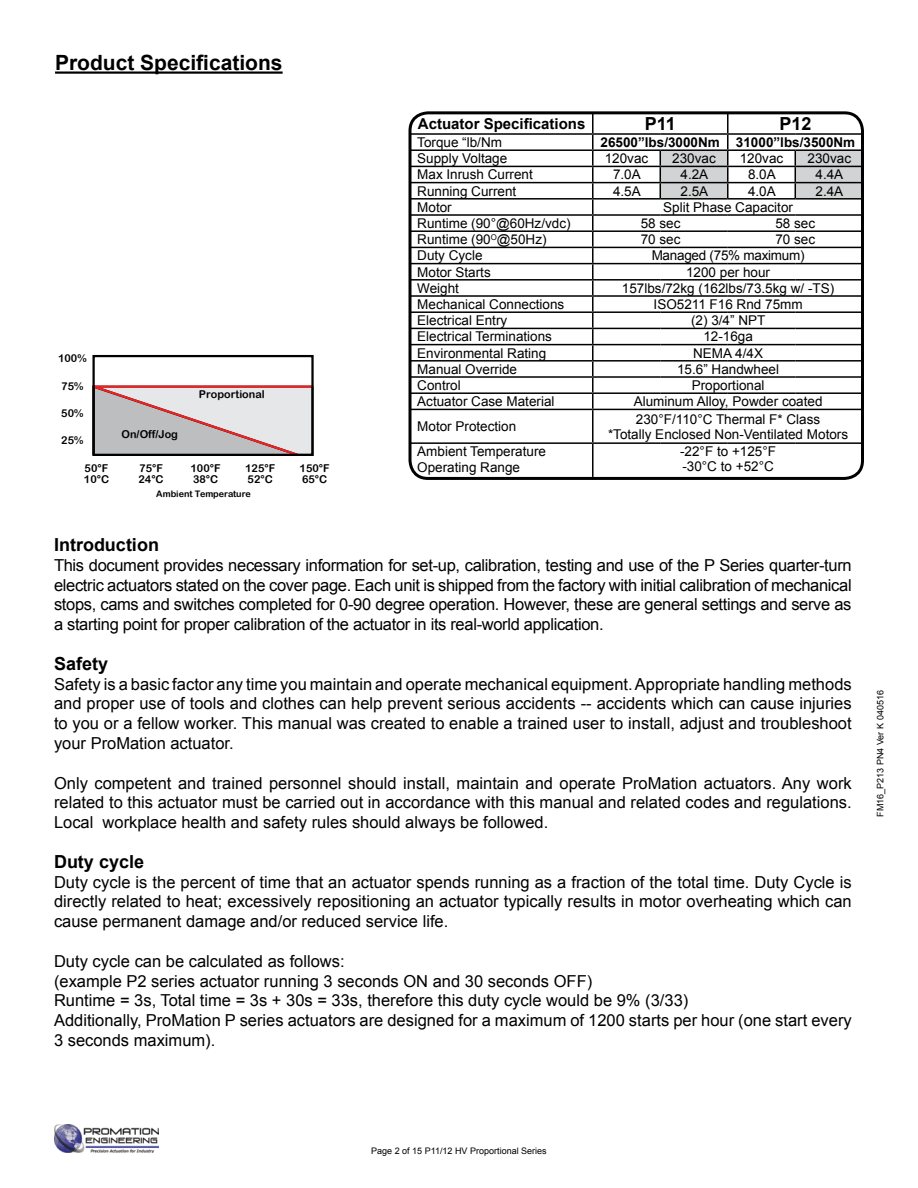
<style>
.page{position:relative;width:918px;height:1188px;background:#fff}
.page>*{position:absolute;margin:0;border:0;box-sizing:border-box;transform-origin:0 0}
.t1{font:700 21px "Arial";color:#000}
.t2{font:700 18px "Arial";color:#000}
.t3{font:16.5px/19.8px "Arial";color:#000;text-align:justify}
.t4{font:700 15px "Arial";color:#000}
.t5{font:13.5px/15px "Arial";color:#000}
.t6{font:700 13.5px "Arial";color:#000}
.t7{font:13.5px "Arial";letter-spacing:-.02em;color:#000}
.t8{font:10.8px/11.7px "Arial Rounded MT Bold";color:#010101}
.t9{font:10.5px/9px "Arial";color:#000}
.t10{font:9px "Arial";color:#000}
.t11{font:9px "Arial Rounded MT Bold";color:#000}
</style>
<div class="page">
<img style="left:54px;top:1124px;width:105px;height:28px">
<div style="left:94px;top:387px;width:219px;height:68px;background:#e6e7e8"></div>
<hr style="left:94px;top:385px;width:219px;height:3px;background:#ed2224">
<svg style="left:95px;top:385px;width:205px;height:68px"></svg>
<div style="left:92px;top:355px;width:222px;height:101px;border:2px solid #010101"></div>
<hr style="left:411px;top:133px;width:182px;height:2px;background:#000">
<hr style="left:411px;top:149px;width:182px;height:2px;background:#000">
<hr style="left:411px;top:166px;width:182px;height:1px;background:#000">
<hr style="left:411px;top:182px;width:182px;height:1px;background:#000">
<hr style="left:411px;top:198px;width:182px;height:2px;background:#000">
<hr style="left:411px;top:214px;width:182px;height:2px;background:#000">
<hr style="left:411px;top:230px;width:182px;height:2px;background:#000">
<hr style="left:411px;top:247px;width:182px;height:1px;background:#000">
<hr style="left:411px;top:263px;width:182px;height:1px;background:#000">
<hr style="left:411px;top:279px;width:182px;height:2px;background:#000">
<hr style="left:411px;top:295px;width:182px;height:2px;background:#000">
<hr style="left:411px;top:311px;width:182px;height:2px;background:#000">
<hr style="left:411px;top:328px;width:182px;height:1px;background:#000">
<hr style="left:411px;top:344px;width:182px;height:1px;background:#000">
<hr style="left:411px;top:360px;width:182px;height:2px;background:#000">
<hr style="left:411px;top:376px;width:182px;height:2px;background:#000">
<hr style="left:411px;top:392px;width:182px;height:2px;background:#000">
<hr style="left:411px;top:409px;width:182px;height:1px;background:#000">
<hr style="left:593px;top:409px;width:67px;height:1px;background:#000">
<hr style="left:592px;top:410px;width:2px;height:32px;background:#000">
<hr style="left:660px;top:409px;width:68px;height:1px;background:#000">
<hr style="left:728px;top:409px;width:67px;height:1px;background:#000">
<hr style="left:795px;top:409px;width:68px;height:1px;background:#000">
<hr style="left:411px;top:442px;width:182px;height:2px;background:#000">
<hr style="left:593px;top:442px;width:67px;height:2px;background:#000">
<hr style="left:592px;top:444px;width:2px;height:33px;background:#000">
<hr style="left:660px;top:442px;width:68px;height:2px;background:#000">
<hr style="left:728px;top:442px;width:67px;height:2px;background:#000">
<hr style="left:795px;top:442px;width:68px;height:2px;background:#000">
<svg style="left:592px;top:115px;width:268px;height:294px"></svg>
<hr style="left:593px;top:166px;width:67px;height:1px;background:#000">
<hr style="left:660px;top:166px;width:68px;height:1px;background:#000">
<hr style="left:728px;top:166px;width:67px;height:1px;background:#000">
<hr style="left:795px;top:166px;width:69px;height:1px;background:#000">
<hr style="left:593px;top:182px;width:67px;height:1px;background:#000">
<hr style="left:660px;top:182px;width:68px;height:1px;background:#000">
<hr style="left:728px;top:182px;width:67px;height:1px;background:#000">
<hr style="left:795px;top:182px;width:69px;height:1px;background:#000">
<hr style="left:593px;top:198px;width:67px;height:2px;background:#000">
<hr style="left:660px;top:198px;width:68px;height:2px;background:#000">
<hr style="left:728px;top:198px;width:67px;height:2px;background:#000">
<hr style="left:795px;top:198px;width:69px;height:2px;background:#000">
<div style="left:409px;top:111px;width:455px;height:369px;border:3px solid #000;border-radius:18px"></div>
<hr style="left:55px;top:71px;width:228px;height:3px;background:#000">
<p class="t1" style="left:55px;top:49px;width:229px">Product Specifications</p>
<p class="t8" style="left:58px;top:353px;width:30px">100%</p>
<p class="t8" style="left:61px;top:380px;width:24px">75%</p>
<p class="t8" style="left:61px;top:407px;width:24px">50%</p>
<p class="t8" style="left:61px;top:435px;width:24px">25%</p>
<p class="t8" style="left:122px;top:428px;width:58px">On/Off/Jog</p>
<p class="t8" style="left:199px;top:388px;width:67px">Proportional</p>
<p class="t8" style="left:84px;top:462px;width:27px">50°F<br>10°C</p>
<p class="t8" style="left:139px;top:462px;width:27px">75°F<br>24°C</p>
<p class="t8" style="left:191px;top:462px;width:32px">100°F<br>38°C</p>
<p class="t8" style="left:245px;top:462px;width:32px">125°F<br>52°C</p>
<p class="t8" style="left:300px;top:462px;width:32px">150°F<br>65°C</p>
<p class="t4" style="left:418px;top:114px;width:169px">Actuator Specifications</p>
<p class="t2" style="left:645px;top:112px;width:33px">P11</p>
<p class="t2" style="left:780px;top:112px;width:34px">P12</p>
<p class="t5" style="left:417px;top:135px;width:86px">Torque “lb/Nm</p>
<p class="t6" style="left:601px;top:133px;width:256px">26500”lbs/3000Nm 31000”lbs/3500Nm</p>
<p class="t5" style="left:417px;top:151px;width:92px">Supply Voltage</p>
<p class="t5" style="left:605px;top:151px;width:45px">120vac</p>
<p class="t5" style="left:672px;top:151px;width:45px">230vac</p>
<p class="t5" style="left:740px;top:151px;width:45px">120vac</p>
<p class="t5" style="left:808px;top:151px;width:45px">230vac</p>
<p class="t5" style="left:417px;top:167px;width:117px">Max Inrush Current</p>
<p class="t5" style="left:613px;top:167px;width:29px">7.0A</p>
<p class="t5" style="left:681px;top:167px;width:29px">4.2A</p>
<p class="t5" style="left:748px;top:167px;width:29px">8.0A</p>
<p class="t5" style="left:816px;top:167px;width:29px">4.4A</p>
<p class="t5" style="left:417px;top:184px;width:101px">Running Current</p>
<p class="t5" style="left:613px;top:184px;width:29px">4.5A</p>
<p class="t5" style="left:681px;top:184px;width:29px">2.5A</p>
<p class="t5" style="left:748px;top:184px;width:29px">4.0A</p>
<p class="t5" style="left:816px;top:184px;width:29px">2.4A</p>
<p class="t5" style="left:417px;top:200px;width:36px">Motor</p>
<p class="t5" style="left:663px;top:200px;width:131px">Split Phase Capacitor</p>
<p class="t5" style="left:417px;top:216px;width:155px">Runtime (90°@60Hz/vdc)</p>
<p class="t5" style="left:641px;top:216px;width:41px">58 sec</p>
<p class="t5" style="left:775px;top:216px;width:41px">58 sec</p>
<p class="t5" style="left:417px;top:232px;width:131px">Runtime (90<sup>O</sup>@50Hz)</p>
<p class="t5" style="left:641px;top:232px;width:41px">70 sec</p>
<p class="t5" style="left:775px;top:232px;width:41px">70 sec</p>
<p class="t5" style="left:417px;top:248px;width:67px">Duty Cycle</p>
<p class="t7" style="left:652px;top:247px;width:154px">Managed (75% maximum)</p>
<p class="t5" style="left:417px;top:265px;width:75px">Motor Starts</p>
<p class="t5" style="left:686px;top:265px;width:86px">1200 per hour</p>
<p class="t5" style="left:417px;top:281px;width:43px">Weight</p>
<p class="t5" style="left:622px;top:281px;width:214px">157lbs/72kg (162lbs/73.5kg w/ -TS)</p>
<p class="t5" style="left:417px;top:297px;width:149px">Mechanical Connections</p>
<p class="t5" style="left:654px;top:297px;width:151px">ISO5211 F16 Rnd 75mm</p>
<p class="t5" style="left:417px;top:313px;width:92px">Electrical Entry</p>
<p class="t5" style="left:691px;top:313px;width:76px">(2) 3/4” NPT</p>
<p class="t5" style="left:417px;top:329px;width:136px">Electrical Terminations</p>
<p class="t5" style="left:703px;top:329px;width:51px">12-16ga</p>
<p class="t5" style="left:417px;top:346px;width:131px">Environmental Rating</p>
<p class="t5" style="left:693px;top:346px;width:71px">NEMA 4/4X</p>
<p class="t5" style="left:417px;top:362px;width:101px">Manual Override</p>
<p class="t5" style="left:677px;top:362px;width:104px">15.6” Handwheel</p>
<p class="t5" style="left:417px;top:378px;width:45px">Control</p>
<p class="t5" style="left:692px;top:378px;width:74px">Proportional</p>
<p class="t5" style="left:417px;top:394px;width:139px">Actuator Case Material</p>
<p class="t5" style="left:634px;top:394px;width:190px">Aluminum Alloy, Powder coated</p>
<p class="t5" style="left:417px;top:419px;width:101px">Motor Protection</p>
<p class="t5" style="left:608px;top:412px;width:242px;text-align:center">230°F/110°C Thermal F* Class<br>*Totally Enclosed Non-Ventilated Motors</p>
<p class="t5" style="left:417px;top:443px;width:130px;line-height:16.2px">Ambient Temperature<br>Operating Range</p>
<p class="t5" style="left:680px;top:444px;width:97px">-22°F to +125°F -30°C to +52°C</p>
<p class="t11" style="left:156px;top:488px;width:96px">Ambient Temperature</p>
<p class="t2" style="left:54px;top:533px;width:106px">Introduction</p>
<p class="t3" style="left:54px;top:555px;width:799px">This document provides necessary information for set-up, calibration, testing and use of the P Series quarter-turn electric actuators stated on the cover page. Each unit is shipped from the factory with initial calibration of mechanical stops, cams and switches completed for 0-90 degree operation. However, these are general settings and serve as a starting point for proper calibration of the actuator in its real-world application.</p>
<p class="t2" style="left:54px;top:651px;width:56px">Safety</p>
<p class="t3" style="left:54px;top:674px;width:799px">Safety is a basic factor any time you maintain and operate mechanical equipment. Appropriate handling methods and proper use of tools and clothes can help prevent serious accidents -- accidents which can cause injuries to you or a fellow worker. This manual was created to enable a trained user to install, adjust and troubleshoot your ProMation actuator.</p>
<p class="t3" style="left:54px;top:773px;width:799px">Only competent and trained personnel should install, maintain and operate ProMation actuators. Any work related to this actuator must be carried out in accordance with this manual and related codes and regulations.<br>Local workplace health and safety rules should always be followed.</p>
<p class="t2" style="left:54px;top:849px;width:92px">Duty cycle</p>
<p class="t3" style="left:54px;top:872px;width:799px">Duty cycle is the percent of time that an actuator spends running as a fraction of the total time. Duty Cycle is directly related to heat; excessively repositioning an actuator typically results in motor overheating which can cause permanent damage and/or reduced service life.</p>
<p class="t3" style="left:54px;top:951px;width:799px;text-align:left">Duty cycle can be calculated as follows:<br>(example P2 series actuator running 3 seconds ON and 30 seconds OFF)<br>Runtime = 3s, Total time = 3s + 30s = 33s, therefore this duty cycle would be 9% (3/33)<br>Additionally, ProMation P series actuators are designed for a maximum of 1200 starts per hour (one start every 3 seconds maximum).</p>
<p class="t9" style="left:374px;top:977px;width:37px">Voltage</p>
<p class="t6" style="left:461px;top:972px;width:52px">120VAC</p>
<p class="t6" style="left:569px;top:972px;width:52px">230VAC</p>
<p class="t6" style="left:472px;top:999px;width:30px">7.0A</p>
<p class="t6" style="left:580px;top:999px;width:30px">4.2A</p>
<p class="t9" style="left:401px;top:995px;width:28px">Amps</p>
<p class="t9" style="left:374px;top:1005px;width:27px">Wire<br>Gage</p>
<p class="t10" style="left:874px;top:817px;width:128px;rotate:-90deg">FM16_P213 PN4 Ver K 040516</p>
<p class="t10" style="left:371px;top:1145px;width:177px">Page 2 of 15 P11/12 HV Proportional Series</p>
</div>
